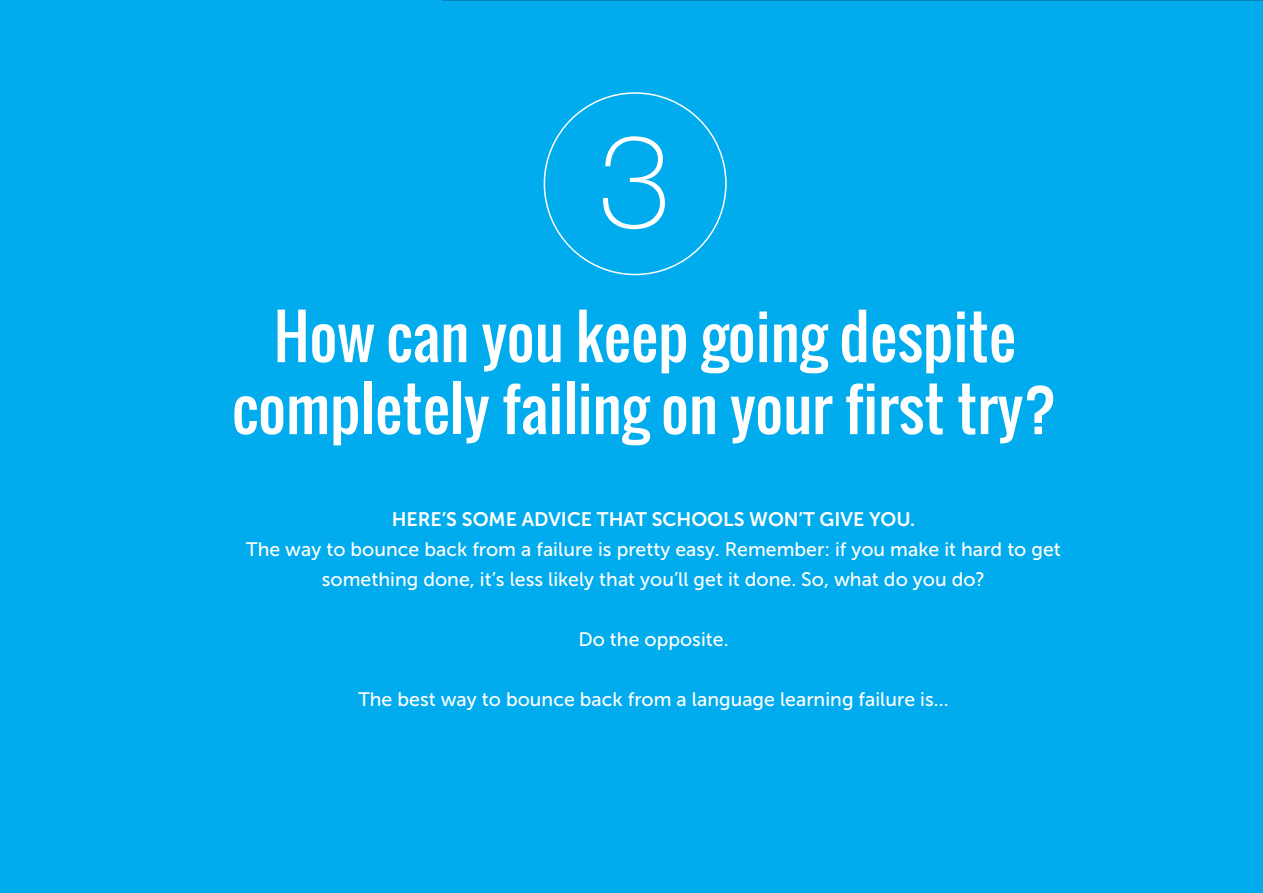
<style>
.page{position:relative;width:1263px;height:893px;background:#00aced}
.page>*{position:absolute;margin:0;border:0;box-sizing:border-box;transform-origin:0 0}
.t1{font:100 130.05px "Helvetica Neue";color:#fff}
.t2{font:60px/72px "Oswald";color:#fff;text-align:center}
.t3{font:19.5px/30px "Museo Sans 500";color:#fff;text-align:center}
.t4{font:19.5px "Museo Sans 700";color:#fff}
</style>
<div class="page">
<svg style="left:544px;top:92px;width:183px;height:183px"></svg>
<hr style="left:443px;top:0;width:820px;height:1px;background:#161616">
<h1 class="t1" style="left:598px;top:83px;width:74px">3</h1>
<h2 class="t2" style="left:233px;top:300px;width:826px">How can you keep going despite completely failing on your first try?</h2>
<p class="t4" style="left:392px;top:508px;width:525px">HERE’S SOME ADVICE THAT SCHOOLS WON’T GIVE YOU.</p>
<p class="t3" style="left:246px;top:534px;width:816px">The way to bounce back from a failure is pretty easy. Remember: if you make it hard to get something done, it’s less likely that you’ll get it done. So, what do you do?</p>
<p class="t3" style="left:578px;top:624px;width:152px">Do the opposite.</p>
<p class="t3" style="left:358px;top:684px;width:592px">The best way to bounce back from a language learning failure is...</p>
</div>
